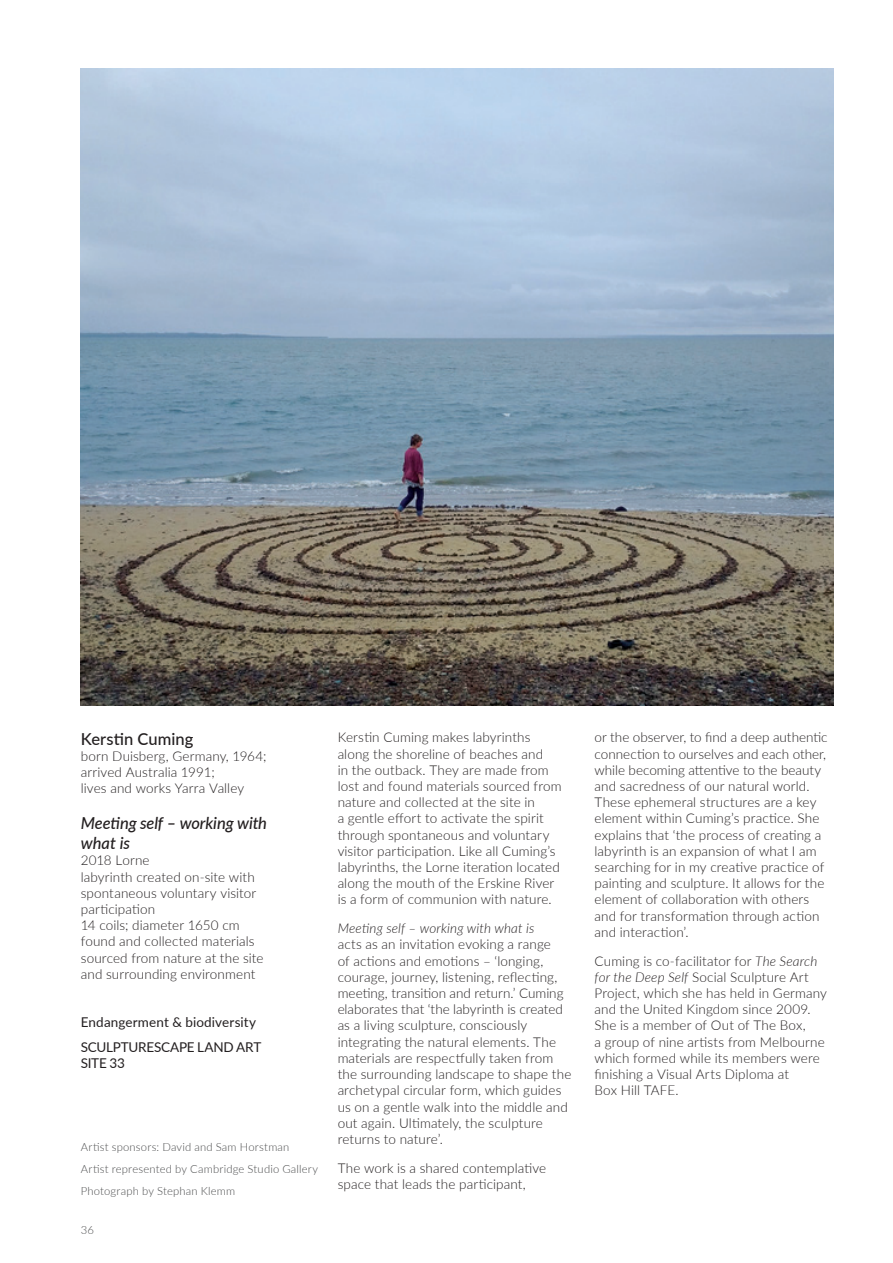
<style>
.page{position:relative;width:893px;height:1263px;background:#fff}
.page>*{position:absolute;margin:0;border:0;box-sizing:border-box;transform-origin:0 0}
.t1{font:italic 500 16.5px/19.8px "Lato";letter-spacing:-.01em;color:#231f20}
.t2{font:500 16.5px "Lato";color:#231f20}
.t3{font:300 13.5px/16.2px "Lato";letter-spacing:.01em;color:#231f20}
.t4{font:13.5px/24.8px "Lato";color:#231f20}
.t5{font:italic 300 13.5px "Lato";letter-spacing:.01em;color:#231f20}
.t6{font:300 11.25px/22px "Lato";letter-spacing:.015em;color:#4b4c4d}
.s1{font-style:italic}
</style>
<div class="page">
<img style="left:81px;top:68px;width:752px;height:638px">
<p class="t2" style="left:81px;top:727px;width:114px">Kerstin Cuming</p>
<p class="t3" style="left:81px;top:747px;width:187px">born Duisberg, Germany, 1964; arrived Australia 1991;<br>lives and works Yarra Valley</p>
<p class="t1" style="left:81px;top:813px;width:188px">Meeting self – working with what is</p>
<p class="t3" style="left:81px;top:852px;width:184px">2018 Lorne<br>labyrinth created on-site with spontaneous voluntary visitor participation<br>14 coils; diameter 1650 cm found and collected materials sourced from nature at the site and surrounding environment</p>
<p class="t4" style="left:81px;top:1009px;width:182px">Endangerment &amp; biodiversity<br>SCULPTURESCAPE LAND ART</p>
<p class="t4" style="left:81px;top:1050px;width:46px">SITE 33</p>
<p class="t6" style="left:81px;top:1135px;width:239px">Artist sponsors: David and Sam Horstman<br>Artist represented by Cambridge Studio Gallery<br>Photograph by Stephan Klemm</p>
<p class="t6" style="left:81px;top:1218px;width:15px">36</p>
<p class="t3" style="left:338px;top:729px;width:226px">Kerstin Cuming makes labyrinths along the shoreline of beaches and<br>in the outback. They are made from lost and found materials sourced from nature and collected at the site in<br>a gentle effort to activate the spirit through spontaneous and voluntary visitor participation. Like all Cuming’s labyrinths, the Lorne iteration located along the mouth of the Erskine River is a form of communion with nature.</p>
<p class="t5" style="left:338px;top:919px;width:198px">Meeting self – working with what is</p>
<p class="t3" style="left:338px;top:936px;width:235px">acts as an invitation evoking a range<br>of actions and emotions – ‘longing, courage, journey, listening, reflecting, meeting, transition and return.’ Cuming elaborates that ‘the labyrinth is created as a living sculpture, consciously integrating the natural elements. The materials are respectfully taken from the surrounding landscape to shape the archetypal circular form, which guides us on a gentle walk into the middle and out again. Ultimately, the sculpture returns to nature’.</p>
<p class="t3" style="left:338px;top:1159px;width:210px">The work is a shared contemplative space that leads the participant,</p>
<p class="t3" style="left:595px;top:729px;width:235px">or the observer, to find a deep authentic connection to ourselves and each other, while becoming attentive to the beauty and sacredness of our natural world.<br>These ephemeral structures are a key element within Cuming’s practice. She explains that ‘the process of creating a labyrinth is an expansion of what I am searching for in my creative practice of painting and sculpture. It allows for the element of collaboration with others and for transformation through action and interaction’.</p>
<p class="t3" style="left:595px;top:952px;width:234px">Cuming is co-facilitator for <span class="s1">The Search for the Deep Self</span> Social Sculpture Art Project, which she has held in Germany and the United Kingdom since 2009.<br>She is a member of Out of The Box,<br>a group of nine artists from Melbourne which formed while its members were finishing a Visual Arts Diploma at<br>Box Hill TAFE.</p>
</div>
